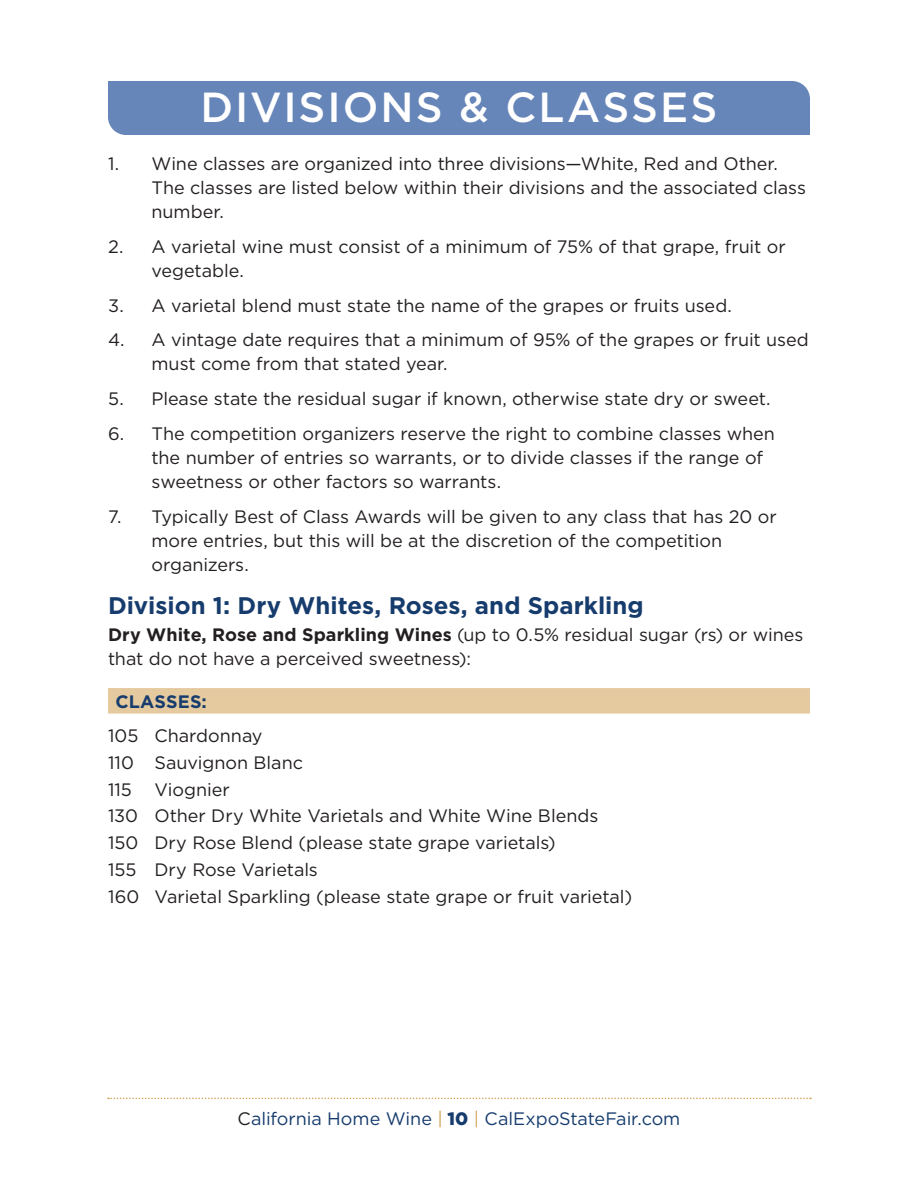
<style>
.page{position:relative;width:918px;height:1188px;background:#fff}
.page>*{position:absolute;margin:0;border:0;box-sizing:border-box;transform-origin:0 0}
.t1{font:500 42px "Gotham";letter-spacing:.045em;color:#fff}
.subheader{font:700 24px "Gotham";color:#163c6d}
.Body_Text{font:18px/24px "Gotham";letter-spacing:-.005em;color:#231f20}
.t2{font:18px "Gotham";letter-spacing:-.005em;color:#163c6d}
.subheader_2{font:700 18px "Gotham";letter-spacing:.005em;color:#163c6d}
.s1{font-weight:700}
.s2{color:#231f20}
.s3{color:#cfa052}
.s4{font-weight:900}
</style>
<div class="page">
<svg style="left:108px;top:1098px;width:703px;height:1px"></svg>
<div style="left:108px;top:81px;width:702px;height:54px;background:#6685b8"></div>
<div style="left:108px;top:688px;width:702px;height:26px;background:#e6ca9f"></div>
<p class="t1" style="left:201px;top:80px;width:518px">DIVISIONS &amp; CLASSES</p>
<p class="Body_Text" style="left:152px;top:151px;width:656px;text-indent:-44px">1. Wine classes are organized into three divisions—White, Red and Other.<br>The classes are listed below within their divisions and the associated class number.</p>
<p class="Body_Text" style="left:152px;top:234px;width:636px;text-indent:-44px">2. A varietal wine must consist of a minimum of 75% of that grape, fruit or vegetable.</p>
<p class="Body_Text" style="left:108px;top:293px;width:625px">3. A varietal blend must state the name of the grapes or fruits used.</p>
<p class="Body_Text" style="left:152px;top:328px;width:659px;text-indent:-44px">4. A vintage date requires that a minimum of 95% of the grapes or fruit used must come from that stated year.</p>
<p class="Body_Text" style="left:108px;top:386px;width:664px">5. Please state the residual sugar if known, otherwise state dry or sweet.</p>
<p class="Body_Text" style="left:152px;top:421px;width:625px;text-indent:-44px">6. The competition organizers reserve the right to combine classes when the number of entries so warrants, or to divide classes if the range of sweetness or other factors so warrants.</p>
<p class="Body_Text" style="left:152px;top:504px;width:627px;text-indent:-44px">7. Typically Best of Class Awards will be given to any class that has 20 or more entries, but this will be at the discretion of the competition organizers.</p>
<p class="subheader" style="left:108px;top:590px;width:537px">Division 1: Dry Whites, Roses, and Sparkling</p>
<p class="Body_Text" style="left:108px;top:622px;width:697px"><span class="s1">Dry White, Rose and Sparkling Wines</span> (up to 0.5% residual sugar (rs) or wines that do not have a perceived sweetness):</p>
<p class="subheader_2" style="left:116px;top:689px;width:93px">CLASSES:</p>
<p class="Body_Text" style="left:108px;top:724px;width:156px">105 Chardonnay</p>
<p class="Body_Text" style="left:108px;top:750px;width:197px">110 Sauvignon Blanc</p>
<p class="Body_Text" style="left:108px;top:777px;width:123px">115 Viognier</p>
<p class="Body_Text" style="left:108px;top:804px;width:492px">130 Other Dry White Varietals and White Wine Blends</p>
<p class="Body_Text" style="left:108px;top:830px;width:449px">150 Dry Rose Blend (please state grape varietals)</p>
<p class="Body_Text" style="left:108px;top:857px;width:211px">155 Dry Rose Varietals</p>
<p class="Body_Text" style="left:108px;top:884px;width:526px">160 Varietal Sparkling (please state grape or fruit varietal)</p>
<p class="t2" style="left:238px;top:1109px;width:444px"><span class="s2">C</span>alifornia Home Wine <span class="s3">|</span> <span class="s4">10</span> <span class="s3">|</span> CalExpoStateFair.com</p>
</div>
